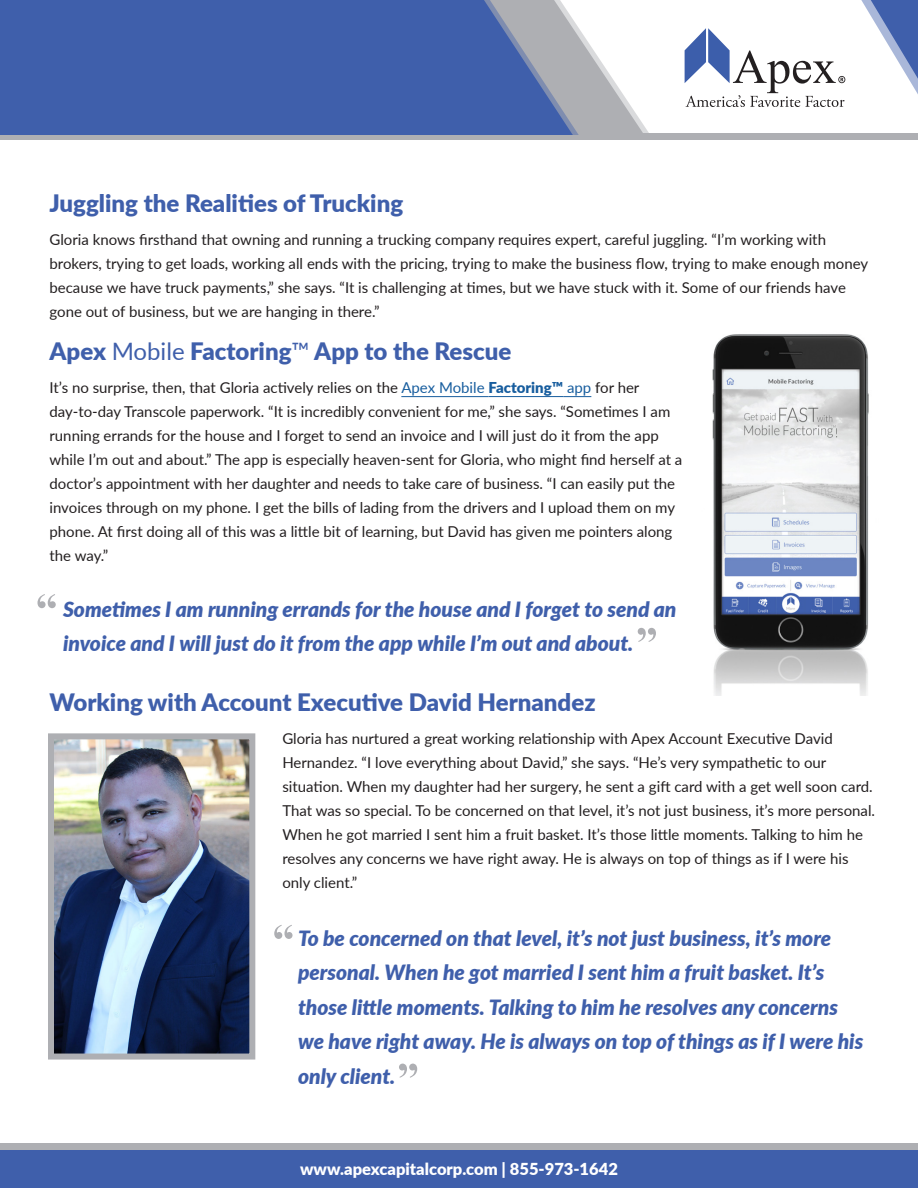
<style>
.page{position:relative;width:918px;height:1188px;background:#fff}
.page>*{position:absolute;margin:0;border:0;box-sizing:border-box;transform-origin:0 0}
.t1{font:900 24px "Lato";color:#3f5fab}
.t2{font:italic 900 21px/34.5px "Lato";color:#3f5fab}
.t3{font:900 16.5px "Lato";color:#fff}
.t4{font:15px/24px "Lato";color:#231f20}
.s1{font-weight:400}
.s2{color:#175d9e}
.s3{font-weight:900;color:#175d9e}
</style>
<div class="page">
<hr style="left:401px;top:396px;width:88px;height:1px;background:#175d9e">
<hr style="left:489px;top:396px;width:74px;height:1px;background:#175d9e">
<svg style="left:563px;top:396px;width:28px;height:1px"></svg>
<svg style="left:861px;top:0;width:57px;height:94px"></svg>
<div style="left:0;top:134px;width:918px;height:6px;background:#aeafb3"></div>
<svg style="left:573px;top:20px;width:77px;height:115px"></svg>
<svg style="left:0;top:0;width:573px;height:135px;background:#4765ab"></svg>
<svg style="left:685px;top:28px;width:160px;height:79px"></svg>
<div style="left:0;top:1149px;width:918px;height:39px;background:#3f5fab"></div>
<div style="left:0;top:1143px;width:918px;height:7px;background:#aeafb3"></div>
<img style="left:712px;top:334px;width:157px;height:362px">
<svg style="left:38px;top:594px;width:18px;height:14px"></svg>
<svg style="left:638px;top:628px;width:18px;height:14px"></svg>
<img style="left:55px;top:740px;width:193px;height:313px">
<div style="left:48px;top:733px;width:207px;height:327px;border:6px solid #aeafb3"></div>
<svg style="left:274px;top:925px;width:19px;height:14px"></svg>
<svg style="left:399px;top:1064px;width:18px;height:14px"></svg>
<p class="t1" style="left:50px;top:185px;width:355px">Juggling the Realities of Trucking</p>
<p class="t4" style="left:50px;top:227px;width:820px">Gloria knows firsthand that owning and running a trucking company requires expert, careful juggling. “I’m working with brokers, trying to get loads, working all ends with the pricing, trying to make the business flow, trying to make enough money because we have truck payments,” she says. “It is challenging at times, but we have stuck with it. Some of our friends have gone out of business, but we are hanging in there.”</p>
<p class="t1" style="left:50px;top:333px;width:463px">Apex <span class="s1">Mobile</span> Factoring<span class="s1">™</span> App to the Rescue</p>
<p class="t4" style="left:50px;top:375px;width:634px">It’s no surprise, then, that Gloria actively relies on the <span class="s2">Apex Mobile</span> <span class="s3">Factoring™</span> <span class="s2">app</span> for her day-to-day Transcole paperwork. “It is incredibly convenient for me,” she says. “Sometimes I am running errands for the house and I forget to send an invoice and I will just do it from the app while I’m out and about.” The app is especially heaven-sent for Gloria, who might find herself at a doctor’s appointment with her daughter and needs to take care of business. “I can easily put the invoices through on my phone. I get the bills of lading from the drivers and I upload them on my phone. At first doing all of this was a little bit of learning, but David has given me pointers along the way.”</p>
<p class="t2" style="left:63px;top:591px;width:615px">Sometimes I am running errands for the house and I forget to send an invoice and I will just do it from the app while I’m out and about.</p>
<p class="t1" style="left:50px;top:684px;width:548px">Working with Account Executive David Hernandez</p>
<p class="t4" style="left:282px;top:726px;width:594px">Gloria has nurtured a great working relationship with Apex Account Executive David Hernandez. “I love everything about David,” she says. “He’s very sympathetic to our situation. When my daughter had her surgery, he sent a gift card with a get well soon card.<br>That was so special. To be concerned on that level, it’s not just business, it’s more personal.<br>When he got married I sent him a fruit basket. It’s those little moments. Talking to him he resolves any concerns we have right away. He is always on top of things as if I were his only client.”</p>
<p class="t2" style="left:298px;top:920px;width:567px">To be concerned on that level, it’s not just business, it’s more personal. When he got married I sent him a fruit basket. It’s those little moments. Talking to him he resolves any concerns we have right away. He is always on top of things as if I were his only client.</p>
<p class="t3" style="left:300px;top:1156px;width:319px">www.apexcapitalcorp.com | 855-973-1642</p>
</div>
